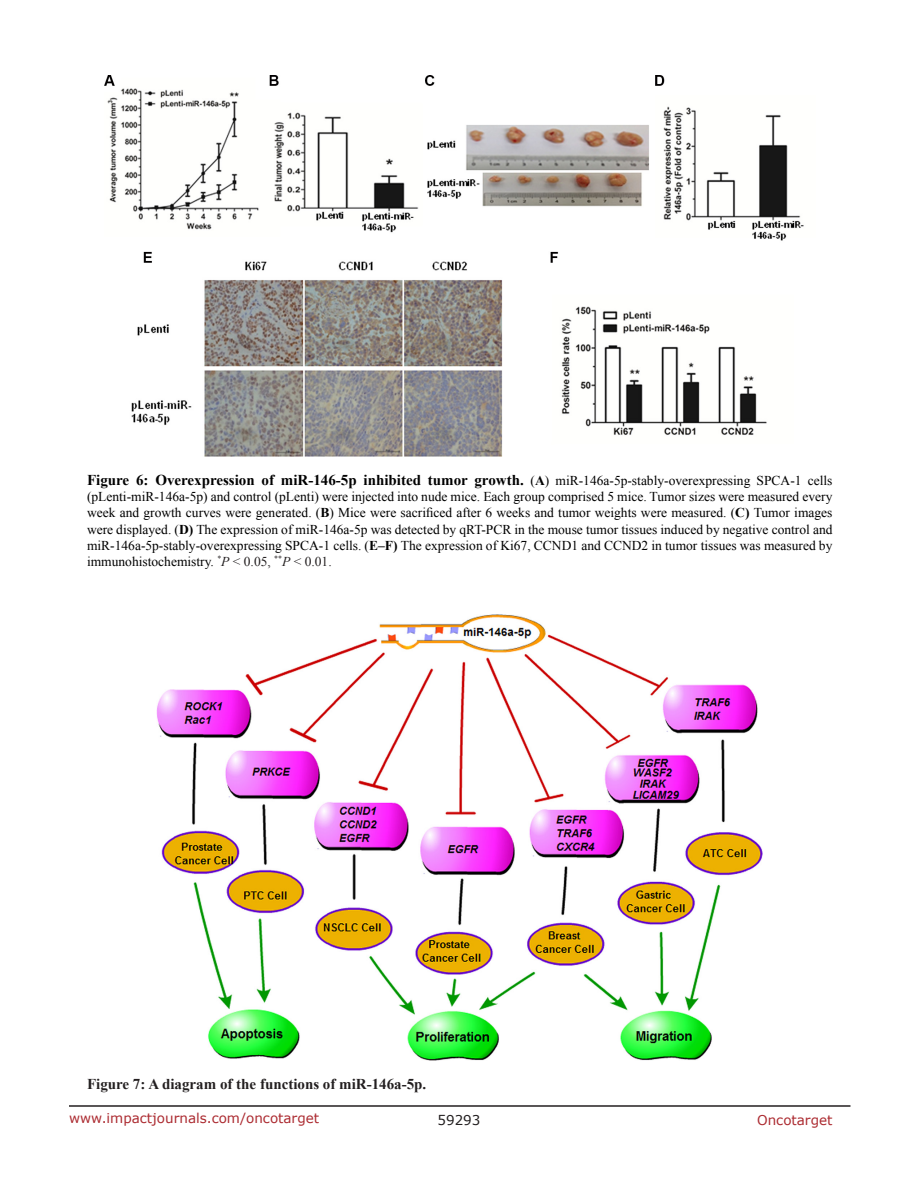
<style>
.page{position:relative;width:918px;height:1188px;background:#fff}
.page>*{position:absolute;margin:0;border:0;box-sizing:border-box;transform-origin:0 0}
.FigureText{font:700 15px "Times New Roman";color:#000}
.FigureText-2{font:700 15px "Times New Roman";color:#231f20}
.FigureText-3{font:13.5px/16.2px "Times New Roman";color:#000;text-align:justify}
.t1{font:13.5px "Verdana";color:#ac2b31}
.t2{font:13.5px "Verdana";color:#231f20}
.s1{font-weight:400;font-size:13.5px}
.s2{font-size:13.5px}
.s3{font-weight:700}
.s4{font-style:italic;color:#231f20}
.s5{color:#231f20}
</style>
<div class="page">
<hr style="left:69px;top:1105px;width:781px;height:2px;background:#231f20">
<img style="left:104px;top:76px;width:700px;height:380px">
<img style="left:157px;top:615px;width:606px;height:446px">
<p class="FigureText" style="left:87px;top:470px;width:747px">Figure 6: Overexpression of miR-146-5p inhibited tumor growth. <span class="s1">(</span><span class="s2">A</span><span class="s1">) miR-146a-5p-stably-overexpressing SPCA-1 cells</span></p>
<p class="FigureText-3" style="left:87px;top:488px;width:747px">(pLenti-miR-146a-5p) and control (pLenti) were injected into nude mice. Each group comprised 5 mice. Tumor sizes were measured every week and growth curves were generated. (<span class="s3">B</span>) Mice were sacrificed after 6 weeks and tumor weights were measured. (<span class="s3">C)</span> Tumor images were displayed. (<span class="s3">D)</span> The expression of miR-146a-5p was detected by qRT-PCR in the mouse tumor tissues induced by negative control and miR-146a-5p-stably-overexpressing SPCA-1 cells. (<span class="s3">E–F)</span> The expression of Ki67, CCND1 and CCND2 in tumor tissues was measured by immunohistochemistry. <sup>*</sup><span class="s4">P</span> <span class="s5">&lt; 0.05,</span> <sup>**</sup><span class="s4">P</span> <span class="s5">&lt; 0.01.</span></p>
<p class="FigureText-2" style="left:87px;top:1073px;width:341px">Figure 7: A diagram of the functions of miR-146a-5p.</p>
<p class="t1" style="left:69px;top:1109px;width:252px">www.impactjournals.com/oncotarget</p>
<p class="t2" style="left:438px;top:1111px;width:44px">59293</p>
<p class="t1" style="left:757px;top:1111px;width:77px">Oncotarget</p>
</div>
